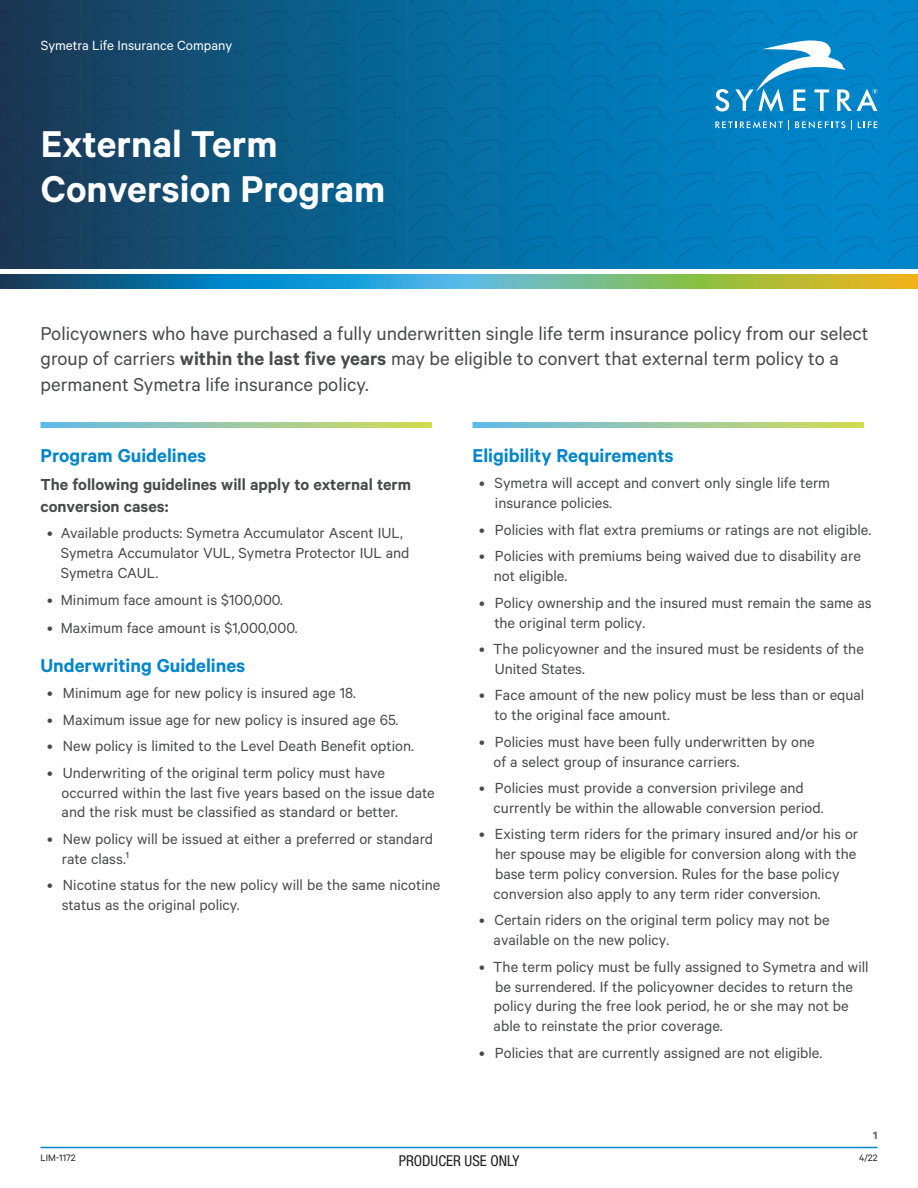
<style>
.page{position:relative;width:918px;height:1188px;background:#fff}
.page>*{position:absolute;margin:0;border:0;box-sizing:border-box;transform-origin:0 0}
.t1{font:600 42px/45px "Calibre";color:#fff}
.Subhead_Level_1_-_Bl{font:21px/25.2px "Calibre";color:#494a4b}
.Subhead1{font:600 21px "Calibre";color:#0085cb}
.Body{font:600 18px/21.6px "Calibre";color:#494a4b}
.t2{font:16.5px/19.8px "Calibre";color:#494a4b}
.t3{font:15px "Calibre";color:#fff}
.t4{font:condensed 15px "Helvetica Neue LT Pro";color:#231f20}
.Brochure_ref__order{font:700 12px "Calibre";color:#717275}
.t5{font:10.5px "Calibre";color:#231f20}
.s1{font-weight:600}
</style>
<div class="page">
<div style="left:0;top:0;width:918px;height:269px;background:linear-gradient(to right,#173f5a,#0091db)"></div>
<div style="left:38px;top:0;width:46px;height:134px;background:#193d5b"></div>
<div style="left:91px;top:0;width:46px;height:134px;background:#164466"></div>
<div style="left:144px;top:0;width:46px;height:134px;background:#154c70"></div>
<div style="left:197px;top:0;width:46px;height:134px;background:#105379"></div>
<div style="left:250px;top:0;width:46px;height:134px;background:#0d5a82"></div>
<div style="left:303px;top:0;width:46px;height:134px;background:#085f8b"></div>
<div style="left:356px;top:0;width:46px;height:134px;background:#076594"></div>
<div style="left:409px;top:0;width:46px;height:134px;background:#076a9c"></div>
<div style="left:463px;top:0;width:46px;height:134px;background:#076fa4"></div>
<div style="left:516px;top:0;width:46px;height:134px;background:#0074ac"></div>
<div style="left:569px;top:0;width:46px;height:134px;background:#0078b4"></div>
<svg style="left:622px;top:0;width:46px;height:134px;background:#0079b8"></svg>
<svg style="left:887px;top:0;width:31px;height:134px;background:#0083c9"></svg>
<div style="left:0;top:0;width:31px;height:134px;background:#1a3754"></div>
<div style="left:38px;top:140px;width:46px;height:129px;background:#193d5b"></div>
<div style="left:91px;top:140px;width:46px;height:129px;background:#164466"></div>
<div style="left:144px;top:140px;width:46px;height:129px;background:#154c70"></div>
<div style="left:197px;top:140px;width:46px;height:129px;background:#105379"></div>
<div style="left:250px;top:140px;width:46px;height:129px;background:#0d5a82"></div>
<div style="left:303px;top:140px;width:46px;height:129px;background:#085f8b"></div>
<div style="left:356px;top:140px;width:46px;height:129px;background:#076594"></div>
<div style="left:409px;top:140px;width:46px;height:129px;background:#076a9c"></div>
<div style="left:463px;top:140px;width:46px;height:129px;background:#076fa4"></div>
<div style="left:516px;top:140px;width:46px;height:129px;background:#0074ac"></div>
<div style="left:569px;top:140px;width:46px;height:129px;background:#0078b4"></div>
<svg style="left:622px;top:140px;width:46px;height:129px;background:#0079b8"></svg>
<svg style="left:675px;top:140px;width:46px;height:129px;background:#007dbd"></svg>
<svg style="left:728px;top:140px;width:46px;height:129px;background:#0080c2"></svg>
<svg style="left:781px;top:140px;width:46px;height:129px;background:#0082c5"></svg>
<svg style="left:834px;top:140px;width:46px;height:129px;background:#0083c8"></svg>
<svg style="left:887px;top:140px;width:31px;height:129px;background:#0083c9"></svg>
<div style="left:0;top:140px;width:31px;height:129px;background:#1a3754"></div>
<hr style="left:40px;top:1147px;width:838px;height:1px;background:#0085cb">
<svg style="left:0;top:275px;width:918px;height:13px;background:#569c8c"></svg>
<svg style="left:40px;top:422px;width:392px;height:6px;background:#9ccba0"></svg>
<svg style="left:472px;top:422px;width:392px;height:6px;background:#9ccba0"></svg>
<svg style="left:675px;top:0;width:205px;height:134px;background:#188dc9"></svg>
<p class="t3" style="left:41px;top:37px;width:193px">Symetra Life Insurance Company</p>
<p class="t1" style="left:41px;top:120px;width:346px">External Term<br>Conversion Program</p>
<p class="Subhead_Level_1_-_Bl" style="left:40px;top:320px;width:830px">Policyowners who have purchased a fully underwritten single life term insurance policy from our select group of carriers <span class="s1">within the last five years</span> may be eligible to convert that external term policy to a permanent Symetra life insurance policy.</p>
<p class="Subhead1" style="left:40px;top:443px;width:167px">Program Guidelines</p>
<p class="Body" style="left:40px;top:473px;width:372px">The following guidelines will apply to external term conversion cases:</p>
<p class="t2" style="left:61px;top:523px;width:350px;text-indent:-14px">• Available products: Symetra Accumulator Ascent IUL,<br>Symetra Accumulator VUL, Symetra Protector IUL and<br>Symetra CAUL.</p>
<p class="t2" style="left:47px;top:589px;width:237px">• Minimum face amount is $100,000.</p>
<p class="t2" style="left:47px;top:617px;width:252px">• Maximum face amount is $1,000,000.</p>
<p class="Subhead1" style="left:40px;top:653px;width:206px">Underwriting Guidelines</p>
<p class="t2" style="left:47px;top:683px;width:310px">• Minimum age for new policy is insured age 18.</p>
<p class="t2" style="left:47px;top:709px;width:353px">• Maximum issue age for new policy is insured age 65.</p>
<p class="t2" style="left:47px;top:736px;width:368px">• New policy is limited to the Level Death Benefit option.</p>
<p class="t2" style="left:62px;top:762px;width:375px;text-indent:-14px">• Underwriting of the original term policy must have occurred within the last five years based on the issue date and the risk must be classified as standard or better.</p>
<p class="t2" style="left:62px;top:828px;width:373px;text-indent:-15px">• New policy will be issued at either a preferred or standard rate class.<sup>1</sup></p>
<p class="t2" style="left:62px;top:875px;width:380px;text-indent:-14px">• Nicotine status for the new policy will be the same nicotine status as the original policy.</p>
<p class="Subhead1" style="left:472px;top:443px;width:203px">Eligibility Requirements</p>
<p class="t2" style="left:495px;top:473px;width:337px;text-indent:-16px">• Symetra will accept and convert only single life term insurance policies.</p>
<p class="t2" style="left:479px;top:519px;width:394px">• Policies with flat extra premiums or ratings are not eligible.</p>
<p class="t2" style="left:494px;top:546px;width:368px;text-indent:-15px">• Policies with premiums being waived due to disability are not eligible.</p>
<p class="t2" style="left:494px;top:592px;width:379px;text-indent:-15px">• Policy ownership and the insured must remain the same as the original term policy.</p>
<p class="t2" style="left:495px;top:638px;width:371px;text-indent:-15px">• The policyowner and the insured must be residents of the<br>United States.</p>
<p class="t2" style="left:494px;top:685px;width:372px;text-indent:-15px">• Face amount of the new policy must be less than or equal to the original face amount.</p>
<p class="t2" style="left:494px;top:731px;width:323px;text-indent:-14px">• Policies must have been fully underwritten by one of a select group of insurance carriers.</p>
<p class="t2" style="left:494px;top:778px;width:331px;text-indent:-14px">• Policies must provide a conversion privilege and currently be within the allowable conversion period.</p>
<p class="t2" style="left:494px;top:824px;width:366px;text-indent:-14px">• Existing term riders for the primary insured and/or his or her spouse may be eligible for conversion along with the base term policy conversion. Rules for the base policy conversion also apply to any term rider conversion.</p>
<p class="t2" style="left:494px;top:910px;width:337px;text-indent:-14px">• Certain riders on the original term policy may not be available on the new policy.</p>
<p class="t2" style="left:494px;top:956px;width:377px;text-indent:-14px">• The term policy must be fully assigned to Symetra and will be surrendered. If the policyowner decides to return the policy during the free look period, he or she may not be able to reinstate the prior coverage.</p>
<p class="t2" style="left:479px;top:1042px;width:344px">• Policies that are currently assigned are not eligible.</p>
<p class="Brochure_ref__order" style="left:873px;top:1128px;width:6px">1</p>
<p class="t5" style="left:40px;top:1152px;width:37px">LIM-1172</p>
<p class="t5" style="left:859px;top:1152px;width:20px">4/22</p>
<p class="t4" style="left:399px;top:1152px;width:122px">PRODUCER USE ONLY</p>
</div>
